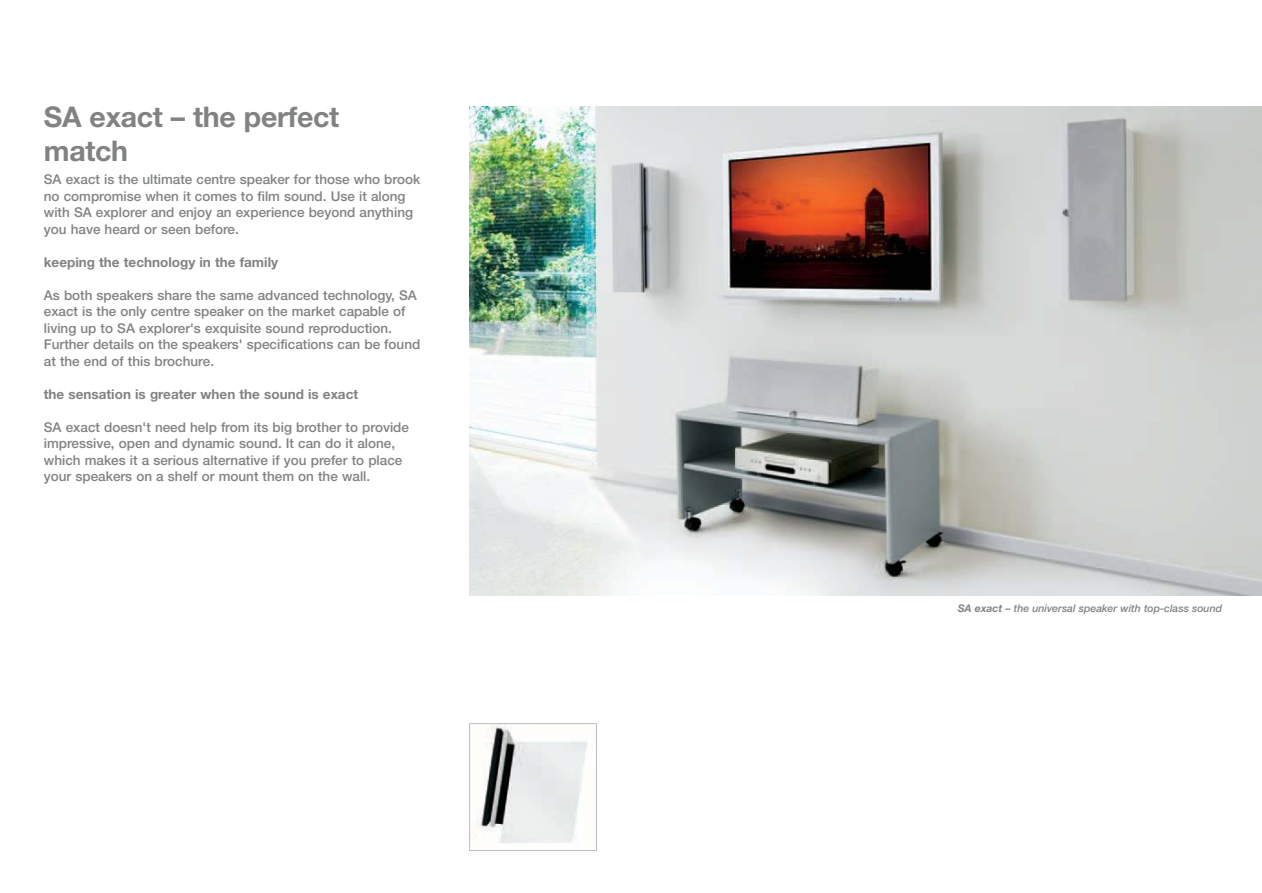
<style>
.page{position:relative;width:1262px;height:893px;background:#fff}
.page>*{position:absolute;margin:0;border:0;box-sizing:border-box;transform-origin:0 0}
.t1{font:700 28.5px/34.5px "Helvetica Neue";letter-spacing:-.01em;color:#808284}
.t2{font:500 13.5px/16.5px "Helvetica Neue";color:#808284}
.t3{font:700 13.5px "Helvetica Neue";color:#808284}
.t4{font:italic 500 10.5px "Helvetica Neue";color:#808284}
.s1{font-weight:700}
</style>
<div class="page">
<img style="left:471px;top:725px;width:117px;height:118px">
<div style="left:469px;top:723px;width:128px;height:127px;border:1px solid #bbbdbf"></div>
<img style="left:469px;top:106px;width:793px;height:489px">
<h1 class="t1" style="left:44px;top:102px;width:297px">SA exact – the perfect match</h1>
<p class="t2" style="left:44px;top:172px;width:378px">SA exact is the ultimate centre speaker for those who brook no compromise when it comes to film sound. Use it along with SA explorer and enjoy an experience beyond anything you have heard or seen before.</p>
<p class="t3" style="left:44px;top:257px;width:236px">keeping the technology in the family</p>
<p class="t2" style="left:44px;top:288px;width:378px">As both speakers share the same advanced technology, SA exact is the only centre speaker on the market capable of living up to SA explorer's exquisite sound reproduction.<br>Further details on the speakers' specifications can be found at the end of this brochure.</p>
<p class="t3" style="left:44px;top:389px;width:316px">the sensation is greater when the sound is exact</p>
<p class="t2" style="left:44px;top:420px;width:367px">SA exact doesn't need help from its big brother to provide impressive, open and dynamic sound. It can do it alone, which makes it a serious alternative if you prefer to place your speakers on a shelf or mount them on the wall.</p>
<p class="t4" style="left:957px;top:604px;width:266px"><span class="s1">SA exact</span> – the universal speaker with top-class sound</p>
</div>
